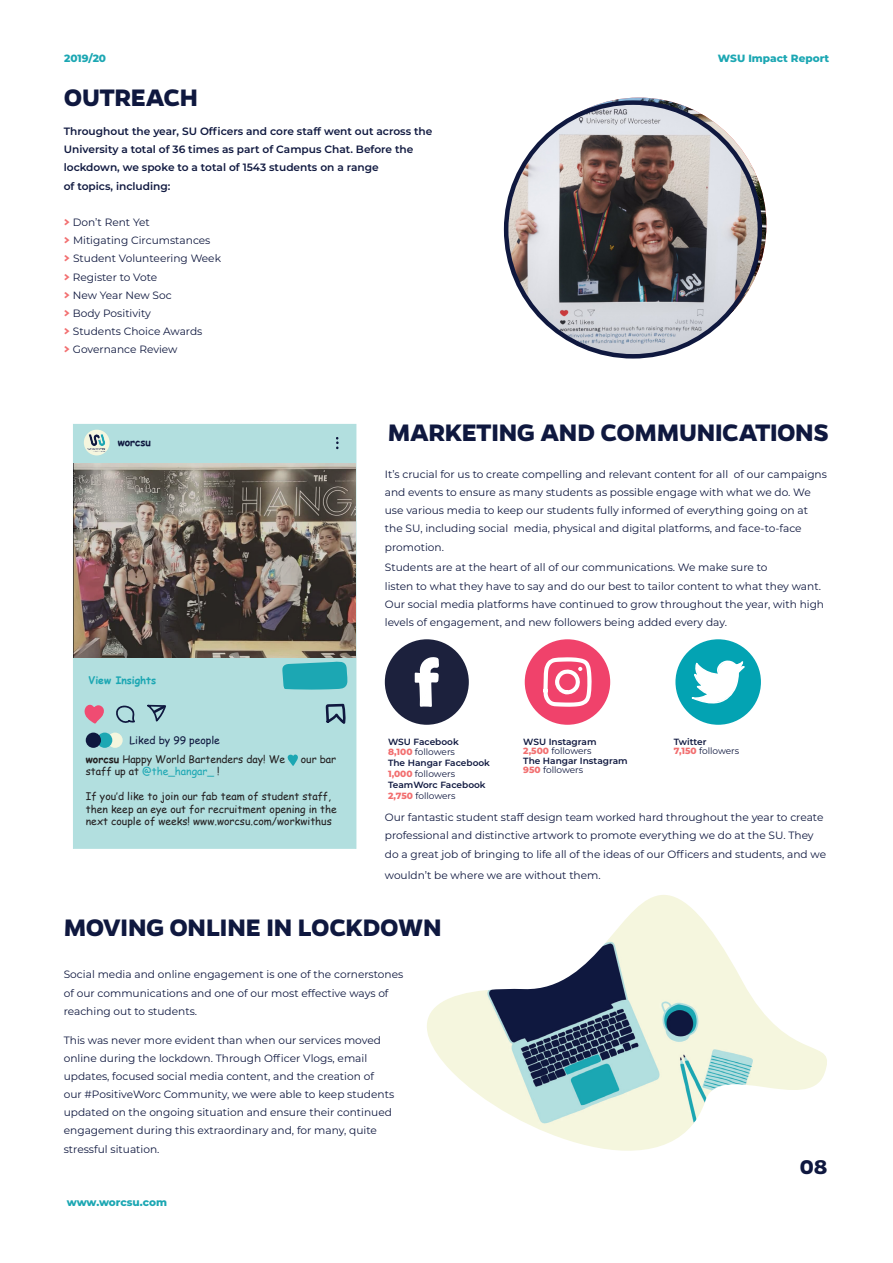
<style>
.page{position:relative;width:893px;height:1263px;background:#fff}
.page>*{position:absolute;margin:0;border:0;box-sizing:border-box;transform-origin:0 0}
.t1{font:700 27px "Gentona";letter-spacing:-.01em;color:#0f183f}
.t2{font:700 22.5px "Gentona";color:#0f183f}
.t3{font:10.65px/18.1px "Montserrat";color:#0f183f}
.t4{font:600 10.65px "Montserrat";color:#0f183f}
.t5{font:800 10.5px "Montserrat";color:#1ca7b3}
.t6{font:10.35px/12.5px "Comic Sans MS";color:#231f20}
.t7{font:10.35px "Comic Sans MS";color:#1ca7b3}
.t8{font:10.35px "Comic Sans MS";color:#0f183f}
.t9{font:700 10.35px "Comic Sans MS";color:#1ca7b3}
.t10{font:700 10.35px "Comic Sans MS";color:#0f183f}
.t11{font:9px "Montserrat";color:#0f183f}
.t12{font:600 9px "Montserrat";color:#0f183f}
.s1{font-family:"Gentona";font-weight:700;font-size:15px;color:#f26f70}
.s2{font-weight:700}
.s3{color:#231f20}
.s4{font-weight:800;color:#f26f70}
</style>
<div class="page">
<div style="left:385px;top:639px;width:84px;height:86px;background:#1c213d;border-radius:50%"></div>
<svg style="left:415px;top:657px;width:24px;height:50px"></svg>
<div style="left:525px;top:639px;width:85px;height:86px;background:#f0426b;border-radius:50%"></div>
<svg style="left:543px;top:657px;width:49px;height:50px"></svg>
<div style="left:675px;top:639px;width:86px;height:86px;background:#03a3b3;border-radius:50%"></div>
<svg style="left:691px;top:660px;width:54px;height:44px"></svg>
<img style="left:511px;top:98px;width:255px;height:255px;border-radius:128px">
<img style="left:506px;top:103px;width:254px;height:253px;border-radius:127px">
<div style="left:73px;top:424px;width:283px;height:424px;background:#b2dfdf"></div>
<img style="left:73px;top:464px;width:283px;height:193px">
<svg style="left:282px;top:661px;width:65px;height:29px;background:#2dadb8"></svg>
<svg style="left:326px;top:704px;width:20px;height:20px"></svg>
<svg style="left:84px;top:704px;width:20px;height:20px"></svg>
<svg style="left:116px;top:705px;width:19px;height:18px"></svg>
<svg style="left:147px;top:704px;width:19px;height:18px"></svg>
<svg style="left:336px;top:437px;width:3px;height:12px"></svg>
<div style="left:84px;top:430px;width:26px;height:25px;background:#f5f6de;border-radius:50%"></div>
<img style="left:85px;top:433px;width:22px;height:22px">
<div style="left:107px;top:732px;width:16px;height:16px;background:#f5f6de;border-radius:50%"></div>
<div style="left:97px;top:732px;width:15px;height:16px;background:#1ca7b3;border-radius:50%"></div>
<div style="left:86px;top:732px;width:15px;height:16px;background:#0f183f;border-radius:50%"></div>
<svg style="left:287px;top:754px;width:11px;height:12px"></svg>
<img style="left:427px;top:895px;width:400px;height:256px">
<p class="t5" style="left:64px;top:50px;width:44px">2019/20</p>
<p class="t5" style="left:718px;top:50px;width:113px">WSU Impact Report</p>
<p class="t1" style="left:64px;top:82px;width:136px">OUTREACH</p>
<p class="t4" style="left:64px;top:124px;width:370px">Throughout the year, SU Officers and core staff went out across the</p>
<p class="t4" style="left:64px;top:142px;width:351px">University a total of 36 times as part of Campus Chat. Before the</p>
<p class="t4" style="left:64px;top:160px;width:317px">lockdown, we spoke to a total of 1543 students on a range</p>
<p class="t4" style="left:64px;top:178px;width:108px">of topics, including:</p>
<p class="t3" style="left:64px;top:213px;width:88px"><span class="s1">&gt;</span> Don’t Rent Yet</p>
<p class="t3" style="left:64px;top:231px;width:148px"><span class="s1">&gt;</span> Mitigating Circumstances</p>
<p class="t3" style="left:64px;top:249px;width:159px"><span class="s1">&gt;</span> Student Volunteering Week</p>
<p class="t3" style="left:64px;top:267px;width:95px"><span class="s1">&gt;</span> Register to Vote</p>
<p class="t3" style="left:64px;top:285px;width:109px"><span class="s1">&gt;</span> New Year New Soc</p>
<p class="t3" style="left:64px;top:304px;width:89px"><span class="s1">&gt;</span> Body Positivity</p>
<p class="t3" style="left:64px;top:322px;width:140px"><span class="s1">&gt;</span> Students Choice Awards</p>
<p class="t3" style="left:64px;top:340px;width:115px"><span class="s1">&gt;</span> Governance Review</p>
<p class="t10" style="left:118px;top:435px;width:35px">worcsu</p>
<p class="t9" style="left:88px;top:672px;width:69px">View Insights</p>
<p class="t8" style="left:130px;top:733px;width:92px">Liked by 99 people</p>
<p class="t6" style="left:86px;top:752px;width:201px"><span class="s2">worcsu</span> Happy World Bartenders day! We</p>
<p class="t6" style="left:301px;top:752px;width:37px">our bar</p>
<p class="t7" style="left:86px;top:764px;width:135px"><span class="s3">staff up at</span> @the_hangar_ <span class="s3">!</span></p>
<p class="t6" style="left:86px;top:790px;width:252px">If you‛d like to join our fab team of student staff, then keep an eye out for recruitment opening in the next couple of weeks! www.worcsu.com/workwithus</p>
<p class="t1" style="left:388px;top:417px;width:443px">MARKETING AND COMMUNICATIONS</p>
<p class="t3" style="left:385px;top:465px;width:444px">It’s crucial for us to create compelling and relevant content for all of our campaigns and events to ensure as many students as possible engage with what we do. We use various media to keep our students fully informed of everything going on at the SU, including social media, physical and digital platforms, and face-to-face promotion.</p>
<p class="t3" style="left:385px;top:558px;width:384px">Students are at the heart of all of our communications. We make sure to</p>
<p class="t3" style="left:385px;top:576px;width:441px">listen to what they have to say and do our best to tailor content to what they want.<br>Our social media platforms have continued to grow throughout the year, with high levels of engagement, and new followers being added every day.</p>
<p class="t12" style="left:388px;top:735px;width:72px">WSU Facebook</p>
<p class="t11" style="left:388px;top:746px;width:68px"><span class="s4">8,100</span> followers</p>
<p class="t12" style="left:388px;top:757px;width:103px">The Hangar Facebook</p>
<p class="t11" style="left:388px;top:768px;width:69px"><span class="s4">1,000</span> followers</p>
<p class="t12" style="left:388px;top:778px;width:99px">TeamWorc Facebook</p>
<p class="t11" style="left:388px;top:789px;width:69px"><span class="s4">2,750</span> followers</p>
<p class="t12" style="left:523px;top:735px;width:75px">WSU Instagram</p>
<p class="t11" style="left:523px;top:744px;width:70px"><span class="s4">2,500</span> followers</p>
<p class="t12" style="left:523px;top:755px;width:106px">The Hangar Instagram</p>
<p class="t11" style="left:523px;top:764px;width:61px"><span class="s4">950</span> followers</p>
<p class="t12" style="left:674px;top:735px;width:34px">Twitter</p>
<p class="t11" style="left:674px;top:744px;width:67px"><span class="s4">7,150</span> followers</p>
<p class="t3" style="left:385px;top:808px;width:443px">Our fantastic student staff design team worked hard throughout the year to create professional and distinctive artwork to promote everything we do at the SU. They do a great job of bringing to life all of the ideas of our Officers and students, and we</p>
<p class="t3" style="left:385px;top:866px;width:217px">wouldn’t be where we are without them.</p>
<p class="t1" style="left:64px;top:911px;width:379px">MOVING ONLINE IN LOCKDOWN</p>
<p class="t3" style="left:64px;top:965px;width:341px">Social media and online engagement is one of the cornerstones of our communications and one of our most effective ways of reaching out to students.</p>
<p class="t3" style="left:64px;top:1030px;width:332px">This was never more evident than when our services moved online during the lockdown. Through Officer Vlogs, email updates, focused social media content, and the creation of our #PositiveWorc Community, we were able to keep students updated on the ongoing situation and ensure their continued engagement during this extraordinary and, for many, quite stressful situation.</p>
<p class="t5" style="left:67px;top:1194px;width:102px">www.worcsu.com</p>
<p class="t2" style="left:800px;top:1153px;width:29px">08</p>
</div>
